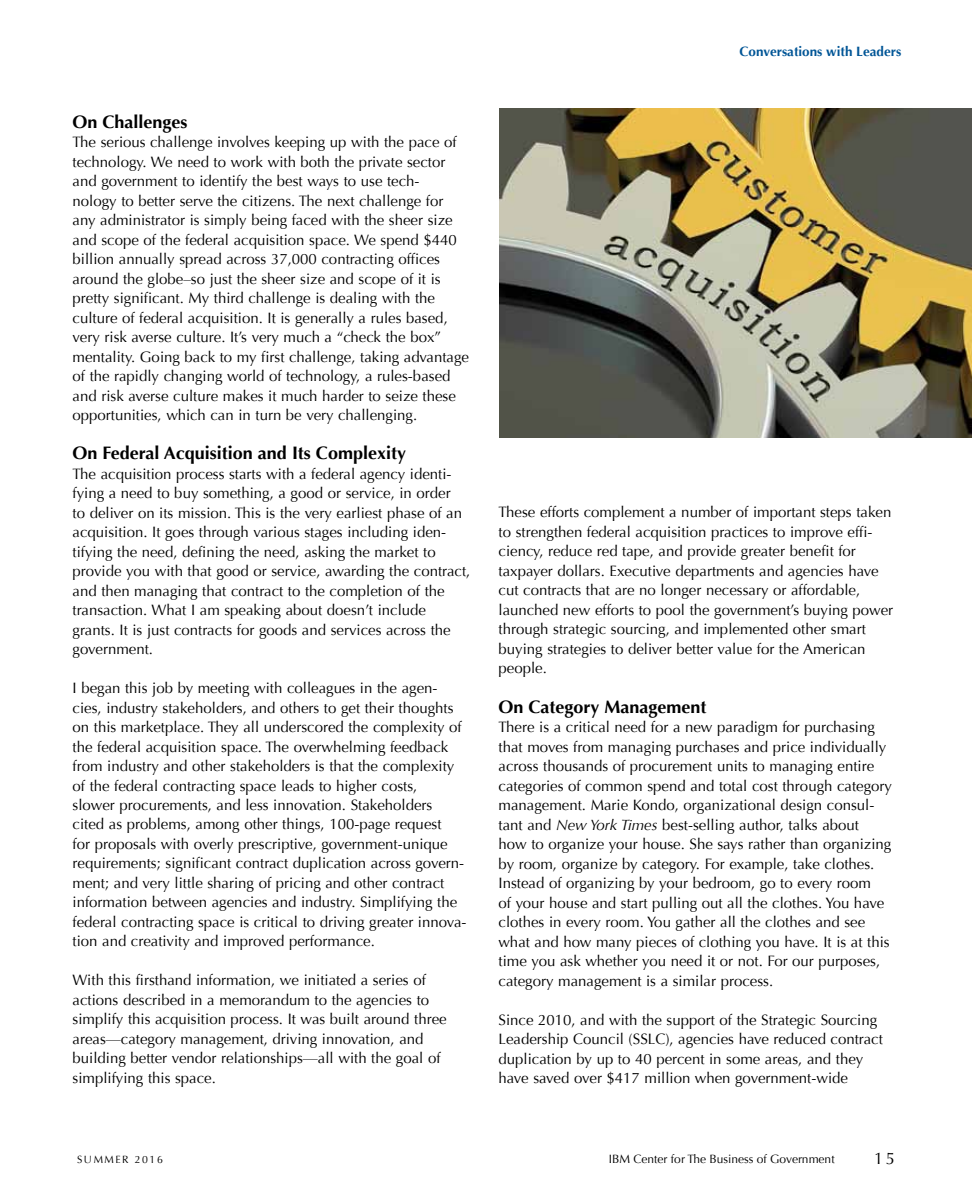
<style>
.page{position:relative;width:972px;height:1188px;background:#fff}
.page>*{position:absolute;margin:0;border:0;box-sizing:border-box;transform-origin:0 0}
.t1{font:700 18px "Optima";color:#000}
.t2{font:16.5px "Optima";color:#000}
.t3{font:15px/19.5px "Optima";color:#000}
.t4{font:700 13.5px "Optima";color:#005596}
.t5{font:12px "Optima";color:#000}
.t6{font:10.5px "Optima";letter-spacing:.15em;color:#000}
.s1{font-style:italic}
</style>
<div class="page">
<img style="left:500px;top:108px;width:472px;height:329px">
<p class="t1" style="left:73px;top:111px;width:117px">On Challenges</p>
<p class="t3" style="left:73px;top:132px;width:398px">The serious challenge involves keeping up with the pace of technology. We need to work with both the private sector and government to identify the best ways to use tech-<br>nology to better serve the citizens. The next challenge for any administrator is simply being faced with the sheer size and scope of the federal acquisition space. We spend $440 billion annually spread across 37,000 contracting offices around the globe–so just the sheer size and scope of it is pretty significant. My third challenge is dealing with the culture of federal acquisition. It is generally a rules based, very risk averse culture. It’s very much a “check the box” mentality. Going back to my first challenge, taking advantage of the rapidly changing world of technology, a rules-based and risk averse culture makes it much harder to seize these opportunities, which can in turn be very challenging.</p>
<p class="t1" style="left:73px;top:442px;width:335px">On Federal Acquisition and Its Complexity</p>
<p class="t3" style="left:73px;top:464px;width:399px">The acquisition process starts with a federal agency identi&shy;fying a need to buy something, a good or service, in order<br>to deliver on its mission. This is the very earliest phase of an acquisition. It goes through various stages including iden&shy;tifying the need, defining the need, asking the market to provide you with that good or service, awarding the contract, and then managing that contract to the completion of the transaction. What I am speaking about doesn’t include grants. It is just contracts for goods and services across the government.</p>
<p class="t3" style="left:73px;top:678px;width:395px">I began this job by meeting with colleagues in the agen&shy;cies, industry stakeholders, and others to get their thoughts on this marketplace. They all underscored the complexity of the federal acquisition space. The overwhelming feedback from industry and other stakeholders is that the complexity of the federal contracting space leads to higher costs,<br>slower procurements, and less innovation. Stakeholders cited as problems, among other things, 100-page request<br>for proposals with overly prescriptive, government-unique requirements; significant contract duplication across govern&shy;ment; and very little sharing of pricing and other contract information between agencies and industry. Simplifying the federal contracting space is critical to driving greater innova&shy;tion and creativity and improved performance.</p>
<p class="t3" style="left:73px;top:971px;width:376px">With this firsthand information, we initiated a series of actions described in a memorandum to the agencies to simplify this acquisition process. It was built around three areas—category management, driving innovation, and building better vendor relationships—all with the goal of simplifying this space.</p>
<p class="t4" style="left:740px;top:44px;width:163px">Conversations with Leaders</p>
<p class="t3" style="left:499px;top:503px;width:396px">These efforts complement a number of important steps taken to strengthen federal acquisition practices to improve effi&shy;ciency, reduce red tape, and provide greater benefit for taxpayer dollars. Executive departments and agencies have cut contracts that are no longer necessary or affordable, launched new efforts to pool the government’s buying power through strategic sourcing, and implemented other smart buying strategies to deliver better value for the American people.</p>
<p class="t1" style="left:499px;top:696px;width:210px">On Category Management</p>
<p class="t3" style="left:499px;top:717px;width:395px">There is a critical need for a new paradigm for purchasing that moves from managing purchases and price individually across thousands of procurement units to managing entire categories of common spend and total cost through category management. Marie Kondo, organizational design consul&shy;tant and <span class="s1">New York Times</span> best-selling author, talks about<br>how to organize your house. She says rather than organizing by room, organize by category. For example, take clothes.<br>Instead of organizing by your bedroom, go to every room<br>of your house and start pulling out all the clothes. You have clothes in every room. You gather all the clothes and see what and how many pieces of clothing you have. It is at this time you ask whether you need it or not. For our purposes, category management is a similar process.</p>
<p class="t3" style="left:499px;top:1010px;width:386px">Since 2010, and with the support of the Strategic Sourcing Leadership Council (SSLC), agencies have reduced contract duplication by up to 40 percent in some areas, and they have saved over $417 million when government-wide</p>
<p class="t6" style="left:77px;top:1154px;width:87px">SUMMER 2016</p>
<p class="t5" style="left:609px;top:1152px;width:227px">IBM Center for The Business of Government</p>
<p class="t2" style="left:874px;top:1149px;width:22px">15</p>
</div>
